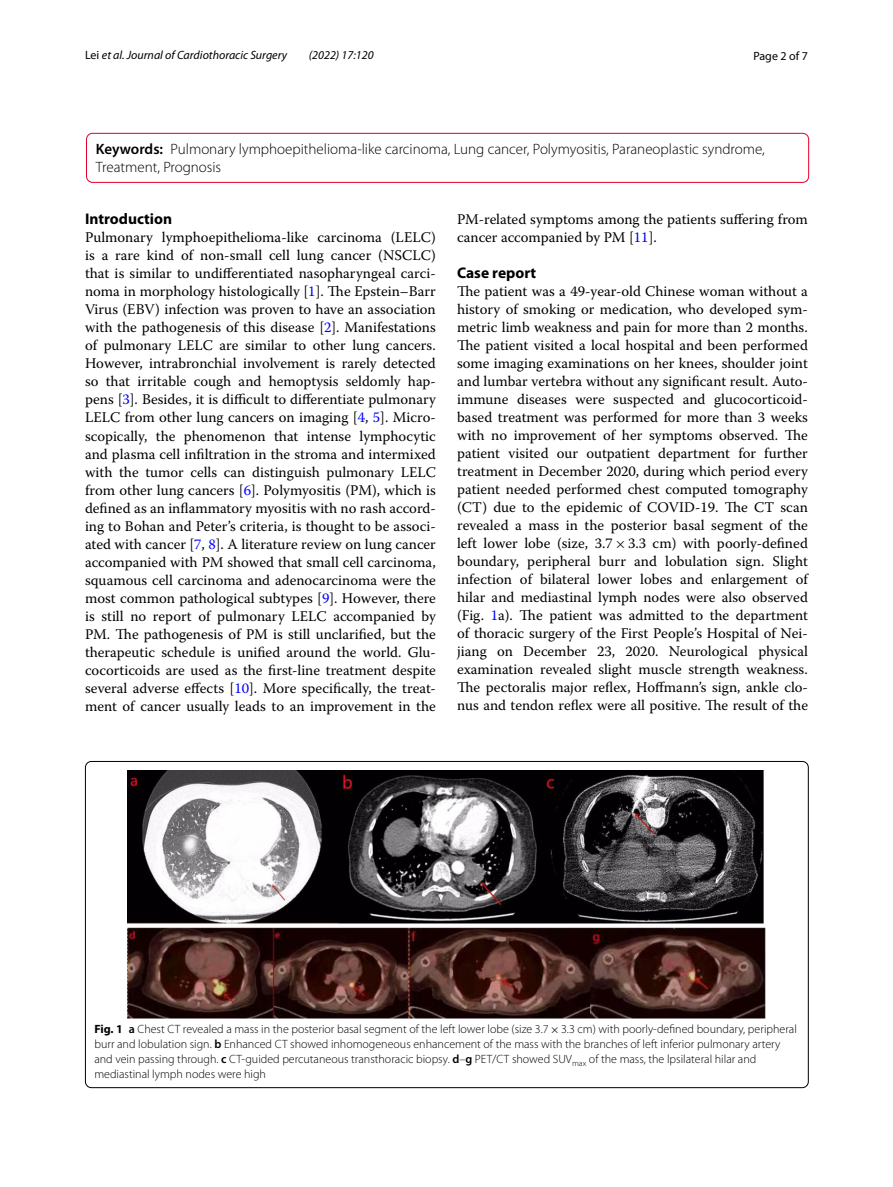
<style>
.page{position:relative;width:893px;height:1187px;background:#fff}
.page>*{position:absolute;margin:0;border:0;box-sizing:border-box;transform-origin:0 0}
.t1{font:700 15.45px "Myriad Pro";color:#000}
.t2{font:300 15px/18px "Myriad Pro";color:#000}
.t3{font:14.7px/18px "Warnock Pro";color:#000;text-align:justify}
.t4{font:300 12px/15px "Myriad Pro";color:#000}
.t5{font:italic 12px "Myriad Pro";color:#000}
.t6{font:12px "Myriad Pro";color:#000}
.s1{font-style:normal}
.s2{font-weight:600}
.s3{color:#00f}
.s4{font-family:"MTSY"}
.s5{font-weight:700}
.s6{font-family:"MTSY";font-weight:400}
</style>
<div class="page">
<div style="left:86px;top:133px;width:723px;height:50px;border:1px solid #e3002c;border-radius:6px"></div>
<img style="left:128px;top:770px;width:638px;height:248px">
<p class="t5" style="left:85px;top:48px;width:204px"><span class="s1">Lei</span> et al. Journal of Cardiothoracic Surgery</p>
<p class="t5" style="left:309px;top:48px;width:66px">(2022) 17:120</p>
<p class="t6" style="left:753px;top:48px;width:56px">Page 2 of 7</p>
<p class="t2" style="left:96px;top:140px;width:670px"><span class="s2">Keywords:</span> Pulmonary lymphoepithelioma-like carcinoma, Lung cancer, Polymyositis, Paraneoplastic syndrome,<br>Treatment, Prognosis</p>
<p class="t1" style="left:85px;top:209px;width:89px">Introduction</p>
<p class="t3" style="left:85px;top:228px;width:352px">Pulmonary lymphoepithelioma-like carcinoma (LELC) is a rare kind of non-small cell lung cancer (NSCLC) that is similar to undifferentiated nasopharyngeal carci&shy;noma in morphology histologically [<span class="s3">1</span>]. The Epstein–Barr Virus (EBV) infection was proven to have an association with the pathogenesis of this disease [<span class="s3">2</span>]. Manifestations of pulmonary LELC are similar to other lung cancers.<br>However, intrabronchial involvement is rarely detected so that irritable cough and hemoptysis seldomly hap&shy;pens [<span class="s3">3</span>]. Besides, it is difficult to differentiate pulmonary LELC from other lung cancers on imaging [<span class="s3">4</span>, <span class="s3">5</span>]. Micro&shy;scopically, the phenomenon that intense lymphocytic and plasma cell infiltration in the stroma and intermixed with the tumor cells can distinguish pulmonary LELC from other lung cancers [<span class="s3">6</span>]. Polymyositis (PM), which is defined as an inflammatory myositis with no rash accord&shy;ing to Bohan and Peter’s criteria, is thought to be associ&shy;ated with cancer [<span class="s3">7</span>, <span class="s3">8</span>]. A literature review on lung cancer accompanied with PM showed that small cell carcinoma, squamous cell carcinoma and adenocarcinoma were the most common pathological subtypes [<span class="s3">9</span>]. However, there is still no report of pulmonary LELC accompanied by PM. The pathogenesis of PM is still unclarified, but the therapeutic schedule is unified around the world. Glu&shy;cocorticoids are used as the first-line treatment despite several adverse effects [<span class="s3">10</span>]. More specifically, the treat&shy;ment of cancer usually leads to an improvement in the</p>
<p class="t3" style="left:457px;top:209px;width:352px">PM-related symptoms among the patients suffering from cancer accompanied by PM [<span class="s3">11</span>].</p>
<p class="t1" style="left:457px;top:262px;width:81px">Case report</p>
<p class="t3" style="left:457px;top:281px;width:352px">The patient was a 49-year-old Chinese woman without a history of smoking or medication, who developed sym&shy;metric limb weakness and pain for more than 2 months.<br>The patient visited a local hospital and been performed some imaging examinations on her knees, shoulder joint and lumbar vertebra without any significant result. Auto&shy;immune diseases were suspected and glucocorticoid&shy;based treatment was performed for more than 3 weeks with no improvement of her symptoms observed. The patient visited our outpatient department for further treatment in December 2020, during which period every patient needed performed chest computed tomography (CT) due to the epidemic of COVID-19. The CT scan revealed a mass in the posterior basal segment of the left lower lobe (size, 3.7<span class="s4">×</span>3.3 cm) with poorly-defined boundary, peripheral burr and lobulation sign. Slight infection of bilateral lower lobes and enlargement of hilar and mediastinal lymph nodes were also observed (Fig. <span class="s3">1</span>a). The patient was admitted to the department of thoracic surgery of the First People’s Hospital of Nei&shy;jiang on December 23, 2020. Neurological physical examination revealed slight muscle strength weakness.<br>The pectoralis major reflex, Hoffmann’s sign, ankle clo&shy;nus and tendon reflex were all positive. The result of the</p>
<p class="t4" style="left:94px;top:1022px;width:704px"><span class="s5">Fig. 1</span> <span class="s2">a</span> Chest CT revealed a mass in the posterior basal segment of the left lower lobe (size 3.7<span class="s6">×</span>3.3 cm) with poorly-defined boundary, peripheral burr and lobulation sign. <span class="s2">b</span> Enhanced CT showed inhomogeneous enhancement of the mass with the branches of left inferior pulmonary artery and vein passing through. <span class="s2">c</span> CT-guided percutaneous transthoracic biopsy. <span class="s2">d</span>–<span class="s2">g</span> PET/CT showed SUV<sub>max</sub> of the mass, the lpsilateral hilar and mediastinal lymph nodes were high</p>
</div>
